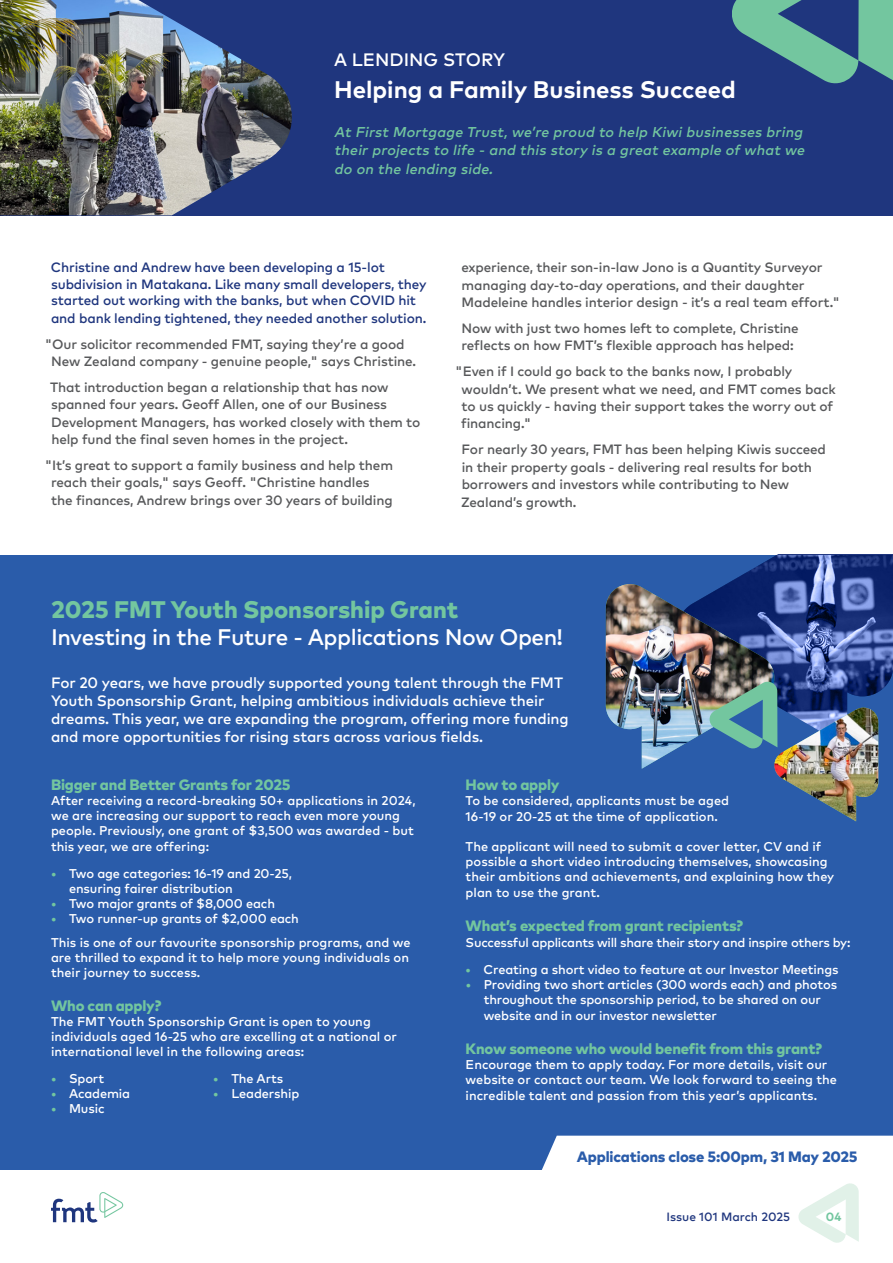
<style>
.page{position:relative;width:893px;height:1263px;background:#fff}
.page>*{position:absolute;margin:0;border:0;box-sizing:border-box;transform-origin:0 0}
.t1{font:700 24px "Mark OT";color:#fff}
.t2{font:800 24px "Mark OT";color:#73c69f}
.t3{font:22.5px "Mark OT Medium";letter-spacing:-.02em;color:#fff}
.t4{font:18px "Mark OT Medium";color:#fff}
.t5{font:15px/18px "Mark OT Medium";letter-spacing:-.01em;color:#fff}
.t6{font:800 15px "Mark OT";letter-spacing:-.01em;color:#73c69f}
.t7{font:800 15px "Mark OT";letter-spacing:-.01em;color:#2a5caa}
.t8{font:italic 14.25px/18px "Mark OT Medium";color:#73c69f}
.t9{font:13.5px/17.4px "Mark OT Medium";letter-spacing:-.01em;color:#58595b}
.t10{font:13.5px/16.8px "Mark OT Medium";letter-spacing:-.01em;color:#1f367e}
.t11{font:12.75px/15.3px "Mark OT Medium";color:#fff}
.t12{font:12.75px "Mark OT Medium";letter-spacing:-.02em;color:#fff}
.t13{font:12px "Mark OT Medium";color:#1f367e}
.t14{font:700 12px "Mark OT";color:#73c69f}
.s1{color:#73c69f}
</style>
<div class="page">
<div style="left:0;top:0;width:893px;height:215px;background:#1f367e"></div>
<img style="left:0;top:0;width:292px;height:215px">
<div style="left:0;top:555px;width:893px;height:614px;background:#2a5caa"></div>
<svg style="left:732px;top:0;width:161px;height:84px"></svg>
<svg style="left:798px;top:1183px;width:61px;height:60px"></svg>
<svg style="left:51px;top:1192px;width:72px;height:30px"></svg>
<div style="left:541px;top:1136px;width:352px;height:34px;background:#fff"></div>
<img style="left:606px;top:555px;width:287px;height:266px">
<h3 class="t4" style="left:334px;top:49px;width:173px">A LENDING STORY</h3>
<h1 class="t1" style="left:334px;top:74px;width:403px">Helping a Family Business Succeed</h1>
<p class="t8" style="left:334px;top:122px;width:475px">At First Mortgage Trust, we’re proud to help Kiwi businesses bring their projects to life - and this story is a great example of what we</p>
<p class="t8" style="left:334px;top:160px;width:163px">do on the lending side.</p>
<p class="t10" style="left:51px;top:259px;width:377px">Christine and Andrew have been developing a 15-lot subdivision in Matakana. Like many small developers, they started out working with the banks, but when COVID hit and bank lending tightened, they needed another solution.</p>
<p class="t9" style="left:51px;top:335px;width:366px;text-indent:-6px">"Our solicitor recommended FMT, saying they’re a good<br>New Zealand company - genuine people," says Christine.</p>
<p class="t9" style="left:50px;top:378px;width:372px">That introduction began a relationship that has now spanned four years. Geoff Allen, one of our Business Development Managers, has worked closely with them to help fund the final seven homes in the project.</p>
<p class="t9" style="left:51px;top:456px;width:343px;text-indent:-6px">"It’s great to support a family business and help them reach their goals," says Geoff. "Christine handles the finances, Andrew brings over 30 years of building</p>
<p class="t9" style="left:461px;top:258px;width:380px">experience, their son-in-law Jono is a Quantity Surveyor managing day-to-day operations, and their daughter<br>Madeleine handles interior design - it’s a real team effort."</p>
<p class="t9" style="left:461px;top:319px;width:339px">Now with just two homes left to complete, Christine reflects on how FMT’s flexible approach has helped:</p>
<p class="t9" style="left:461px;top:362px;width:376px;text-indent:-6px">"Even if I could go back to the banks now, I probably wouldn’t. We present what we need, and FMT comes back to us quickly - having their support takes the worry out of financing."</p>
<p class="t9" style="left:461px;top:441px;width:366px">For nearly 30 years, FMT has been helping Kiwis succeed in their property goals - delivering real results for both borrowers and investors while contributing to New Zealand’s growth.</p>
<h1 class="t2" style="left:51px;top:594px;width:409px">2025 FMT Youth Sponsorship Grant</h1>
<h2 class="t3" style="left:51px;top:623px;width:513px">Investing in the Future - Applications Now Open!</h2>
<p class="t5" style="left:51px;top:674px;width:519px">For 20 years, we have proudly supported young talent through the FMT Youth Sponsorship Grant, helping ambitious individuals achieve their dreams. This year, we are expanding the program, offering more funding and more opportunities for rising stars across various fields.</p>
<p class="t6" style="left:51px;top:775px;width:241px">Bigger and Better Grants for 2025</p>
<p class="t11" style="left:51px;top:792px;width:366px">After receiving a record-breaking 50+ applications in 2024, we are increasing our support to reach even more young people. Previously, one grant of $3,500 was awarded - but this year, we are offering:</p>
<p class="t11" style="left:69px;top:866px;width:224px;text-indent:-18px"><span class="s1">•</span> Two age categories: 16-19 and 20-25, ensuring fairer distribution</p>
<p class="t11" style="left:51px;top:896px;width:226px"><span class="s1">•</span> Two major grants of $8,000 each</p>
<p class="t11" style="left:51px;top:907px;width:361px;line-height:23.5px"><span class="s1">•</span> Two runner-up grants of $2,000 each<br>This is one of our favourite sponsorship programs, and we</p>
<p class="t11" style="left:51px;top:949px;width:360px">are thrilled to expand it to help more young individuals on their journey to success.</p>
<p class="t6" style="left:51px;top:995px;width:112px">Who can apply?</p>
<p class="t11" style="left:51px;top:1013px;width:348px">The FMT Youth Sponsorship Grant is open to young individuals aged 16-25 who are excelling at a national or international level in the following areas:</p>
<p class="t11" style="left:51px;top:1071px;width:55px"><span class="s1">•</span> Sport</p>
<p class="t11" style="left:213px;top:1071px;width:72px"><span class="s1">•</span> The Arts</p>
<p class="t11" style="left:51px;top:1086px;width:81px"><span class="s1">•</span> Academia</p>
<p class="t11" style="left:213px;top:1086px;width:88px"><span class="s1">•</span> Leadership</p>
<p class="t11" style="left:51px;top:1101px;width:55px"><span class="s1">•</span> Music</p>
<p class="t6" style="left:466px;top:775px;width:96px">How to apply</p>
<p class="t11" style="left:466px;top:792px;width:265px;line-height:15.8px">To be considered, applicants must be aged<br>16-19 or 20-25 at the time of application.</p>
<p class="t11" style="left:466px;top:839px;width:370px">The applicant will need to submit a cover letter, CV and if possible a short video introducing themselves, showcasing their ambitions and achievements, and explaining how they plan to use the grant.</p>
<p class="t6" style="left:466px;top:916px;width:279px">What’s expected from grant recipients?</p>
<p class="t12" style="left:466px;top:934px;width:386px">Successful applicants will share their story and inspire others by:</p>
<p class="t11" style="left:466px;top:962px;width:374px"><span class="s1">•</span> Creating a short video to feature at our Investor Meetings</p>
<p class="t11" style="left:484px;top:977px;width:355px;text-indent:-18px"><span class="s1">•</span> Providing two short articles (300 words each) and photos throughout the sponsorship period, to be shared on our website and in our investor newsletter</p>
<p class="t6" style="left:466px;top:1039px;width:358px">Know someone who would benefit from this grant?</p>
<p class="t11" style="left:466px;top:1056px;width:373px">Encourage them to apply today. For more details, visit our website or contact our team. We look forward to seeing the incredible talent and passion from this year’s applicants.</p>
<p class="t7" style="left:577px;top:1147px;width:282px">Applications close 5:00pm, 31 May 2025</p>
<p class="t13" style="left:666px;top:1209px;width:125px">Issue 101 March 2025</p>
<p class="t14" style="left:826px;top:1209px;width:17px">04</p>
</div>
